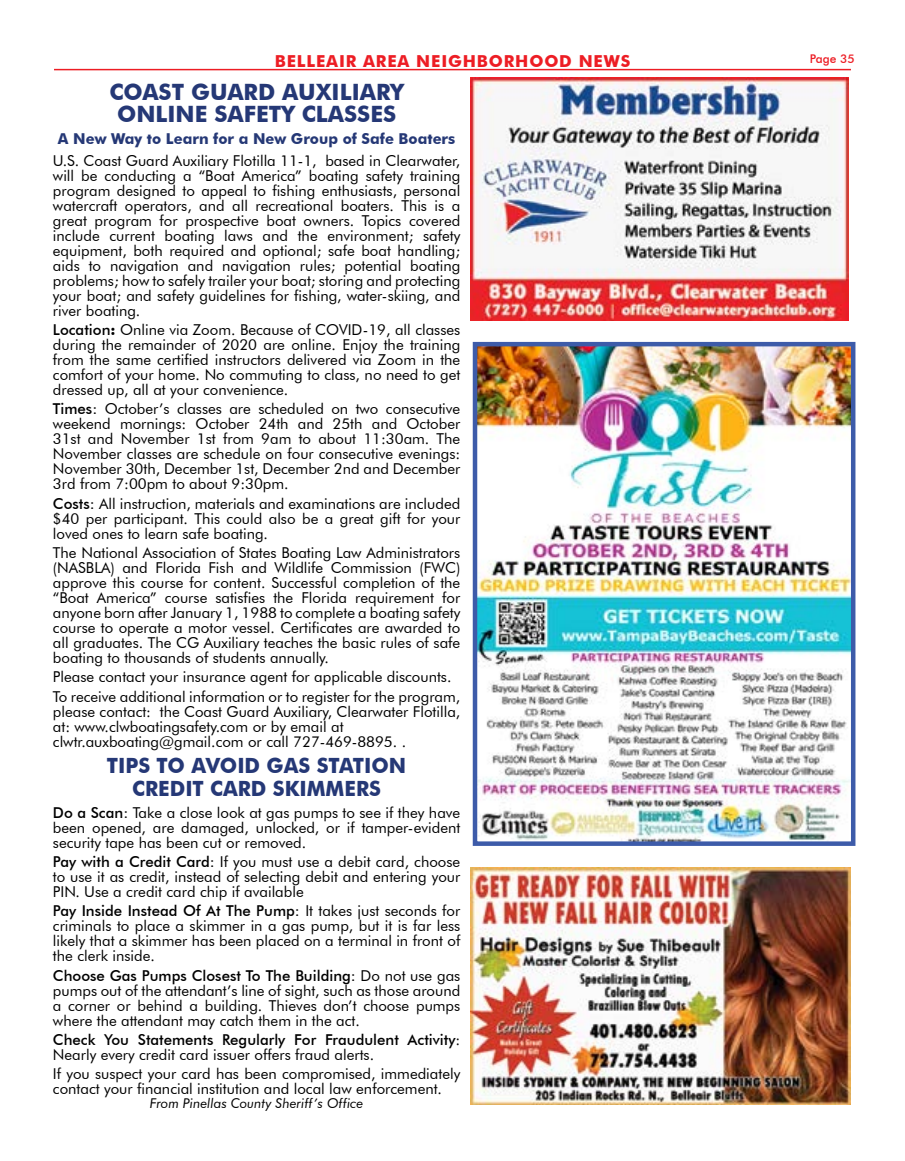
<style>
.page{position:relative;width:905px;height:1161px;background:#fff}
.page>*{position:absolute;margin:0;border:0;box-sizing:border-box;transform-origin:0 0}
.t1{font:700 22.5px/22.5px "Futura BT";color:#253876;text-align:center}
.t2{font:700 21px/22.5px "Futura BT";color:#253876;text-align:center}
.t3{font:700 16.5px "Futura BT";letter-spacing:.05em;color:#ed1d24}
.t4{font:15px/15px "Futura BT";color:#000;text-align:justify}
.t5{font:500 15px/15px "Futura BT";color:#000}
.t6{font:700 15px "Futura BT";color:#253876}
.t7{font:italic 13.5px "Futura BT";color:#000}
.t8{font:500 12px "Futura BT";color:#ed1d24}
.s1{font-weight:500}
.s2{font-weight:700}
.s3{font-weight:400}
</style>
<div class="page">
<hr style="left:54px;top:69px;width:796px;height:1px;background:#ed1d24">
<img style="left:470px;top:867px;width:380px;height:238px">
<img style="left:470px;top:77px;width:378px;height:243px">
<img style="left:477px;top:347px;width:373px;height:494px">
<div style="left:472px;top:342px;width:383px;height:504px;border:4px solid #3d5ba9"></div>
<p class="t3" style="left:275px;top:51px;width:357px">BELLEAIR AREA NEIGHBORHOOD NEWS</p>
<p class="t8" style="left:809px;top:52px;width:46px">Page 35</p>
<h1 class="t1" style="left:109px;top:80px;width:296px">COAST GUARD AUXILIARY<br>ONLINE SAFETY CLASSES</h1>
<p class="t6" style="left:58px;top:130px;width:399px">A New Way to Learn for a New Group of Safe Boaters</p>
<p class="t4" style="left:53px;top:153px;width:409px">U.S. Coast Guard Auxiliary Flotilla 11-1, based in Clearwater, will be conducting a “Boat America” boating safety training program designed to appeal to fishing enthusiasts, personal watercraft operators, and all recreational boaters. This is a great program for prospective boat owners. Topics covered include current boating laws and the environment; safety equipment, both required and optional; safe boat handling; aids to navigation and navigation rules; potential boating problems; how to safely trailer your boat; storing and protecting your boat; and safety guidelines for fishing, water-skiing, and river boating.</p>
<p class="t4" style="left:53px;top:322px;width:409px"><span class="s1">Location</span><span class="s2">:</span> Online via Zoom. Because of COVID-19, all classes during the remainder of 2020 are online. Enjoy the training from the same certified instructors delivered via Zoom in the comfort of your home. No commuting to class, no need to get dressed up, all at your convenience.</p>
<p class="t4" style="left:53px;top:401px;width:409px"><span class="s1">Times:</span> October’s classes are scheduled on two consecutive weekend mornings: October 24th and 25th and October 31st and November 1st from 9am to about 11:30am. The November classes are schedule on four consecutive evenings:<br>November 30th, December 1st, December 2nd and December 3rd from 7:00pm to about 9:30pm.</p>
<p class="t4" style="left:53px;top:496px;width:409px"><span class="s1">Costs:</span> All instruction, materials and examinations are included $40 per participant. This could also be a great gift for your loved ones to learn safe boating.</p>
<p class="t4" style="left:53px;top:545px;width:409px">The National Association of States Boating Law Administrators (NASBLA) and Florida Fish and Wildlife Commission (FWC) approve this course for content. Successful completion of the “Boat America” course satisfies the Florida requirement for anyone born after January 1, 1988 to complete a boating safety course to operate a motor vessel. Certificates are awarded to all graduates. The CG Auxiliary teaches the basic rules of safe boating to thousands of students annually.</p>
<p class="t4" style="left:53px;top:667px;width:409px;line-height:19.4px">Please contact your insurance agent for applicable discounts.<br>To receive additional information or to register for the program,</p>
<p class="t4" style="left:53px;top:704px;width:409px;text-align:left">please contact: the Coast Guard Auxiliary, Clearwater Flotilla, at: www.clwboatingsafety.com or by email at clwtr.auxboating@gmail.com or call 727-469-8895. .</p>
<h2 class="t2" style="left:107px;top:755px;width:301px">TIPS TO AVOID GAS STATION<br>CREDIT CARD SKIMMERS</h2>
<p class="t4" style="left:53px;top:805px;width:409px"><span class="s1">Do a Scan:</span> Take a close look at gas pumps to see if they have been opened, are damaged, unlocked, or if tamper-evident security tape has been cut or removed.</p>
<p class="t4" style="left:53px;top:854px;width:409px"><span class="s1">Pay with a Credit Card:</span> If you must use a debit card, choose to use it as credit, instead of selecting debit and entering your PIN. Use a credit card chip if available</p>
<p class="t4" style="left:53px;top:903px;width:409px"><span class="s1">Pay Inside Instead Of At The Pump:</span> It takes just seconds for criminals to place a skimmer in a gas pump, but it is far less likely that a skimmer has been placed on a terminal in front of the clerk inside.</p>
<p class="t4" style="left:53px;top:968px;width:409px"><span class="s1">Choose Gas Pumps Closest To The Building:</span> Do not use gas pumps out of the attendant’s line of sight, such as those around a corner or behind a building. Thieves don’t choose pumps where the attendant may catch them in the act.</p>
<p class="t5" style="left:53px;top:1032px;width:409px">Check You Statements Regularly For Fraudulent Activity<span class="s3">:<br>Nearly every credit card issuer offers fraud alerts.</span></p>
<p class="t4" style="left:53px;top:1066px;width:409px">If you suspect your card has been compromised, immediately contact your financial institution and local law enforcement.</p>
<p class="t7" style="left:150px;top:1095px;width:215px">From Pinellas County Sheriff’s Office</p>
</div>
